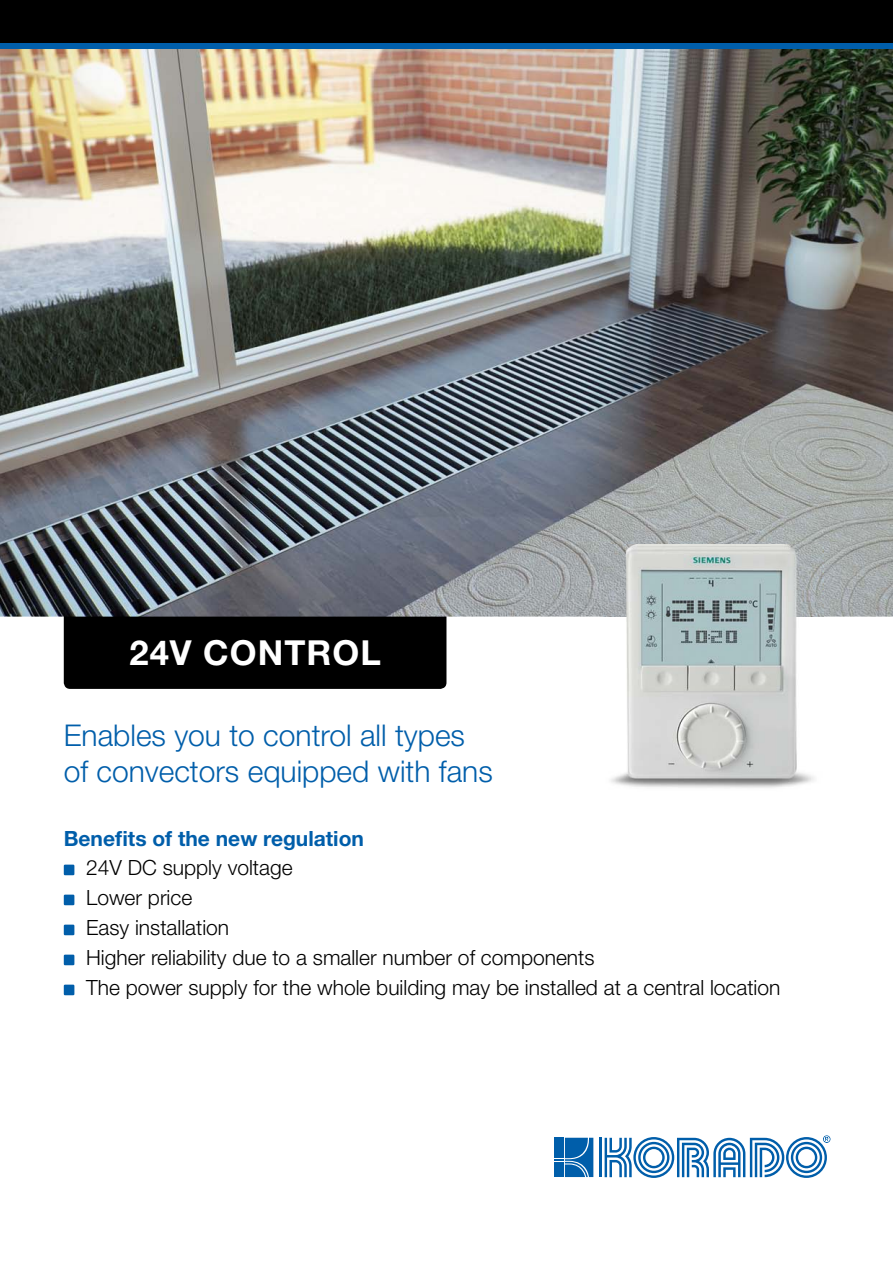
<style>
.page{position:relative;width:893px;height:1263px;background:#fff}
.page>*{position:absolute;margin:0;border:0;box-sizing:border-box;transform-origin:0 0}
.t1{font:700 34.5px "Helvetica Neue CE";letter-spacing:.03em;color:#fff}
.t2{font:300 30px/36px "Helvetica Neue CE";color:#005eaa}
.t3{font:300 21px/30px "Helvetica Neue CE";color:#000}
.t4{font:700 21px "Helvetica Neue CE";color:#005eaa}
</style>
<div class="page">
<div style="left:64px;top:604px;width:382px;height:85px;background:#000;border-radius:6px"></div>
<div style="left:64px;top:865px;width:10px;height:10px;background:#005eaa"></div>
<div style="left:64px;top:895px;width:10px;height:10px;background:#005eaa"></div>
<div style="left:64px;top:925px;width:10px;height:10px;background:#005eaa"></div>
<div style="left:64px;top:955px;width:10px;height:10px;background:#005eaa"></div>
<div style="left:64px;top:985px;width:10px;height:10px;background:#005eaa"></div>
<img style="left:0;top:49px;width:893px;height:568px">
<hr style="left:600px;top:1138px;width:2px;height:39px;background:#005eaa">
<svg style="left:554px;top:1138px;width:39px;height:39px;background:#1c6fb3"></svg>
<svg style="left:605px;top:1135px;width:225px;height:43px"></svg>
<img style="left:604px;top:544px;width:219px;height:244px">
<div style="left:0;top:0;width:893px;height:49px;background:#005eaa"></div>
<div style="left:0;top:0;width:893px;height:43px;background:#000"></div>
<h1 class="t1" style="left:129px;top:631px;width:253px">24V CONTROL</h1>
<h2 class="t2" style="left:64px;top:718px;width:430px">Enables you to control all types of convectors equipped with fans</h2>
<p class="t4" style="left:64px;top:825px;width:302px">Benefits of the new regulation</p>
<p class="t3" style="left:86px;top:853px;width:696px">24V DC supply voltage<br>Lower price<br>Easy installation<br>Higher reliability due to a smaller number of components<br>The power supply for the whole building may be installed at a central location</p>
</div>
